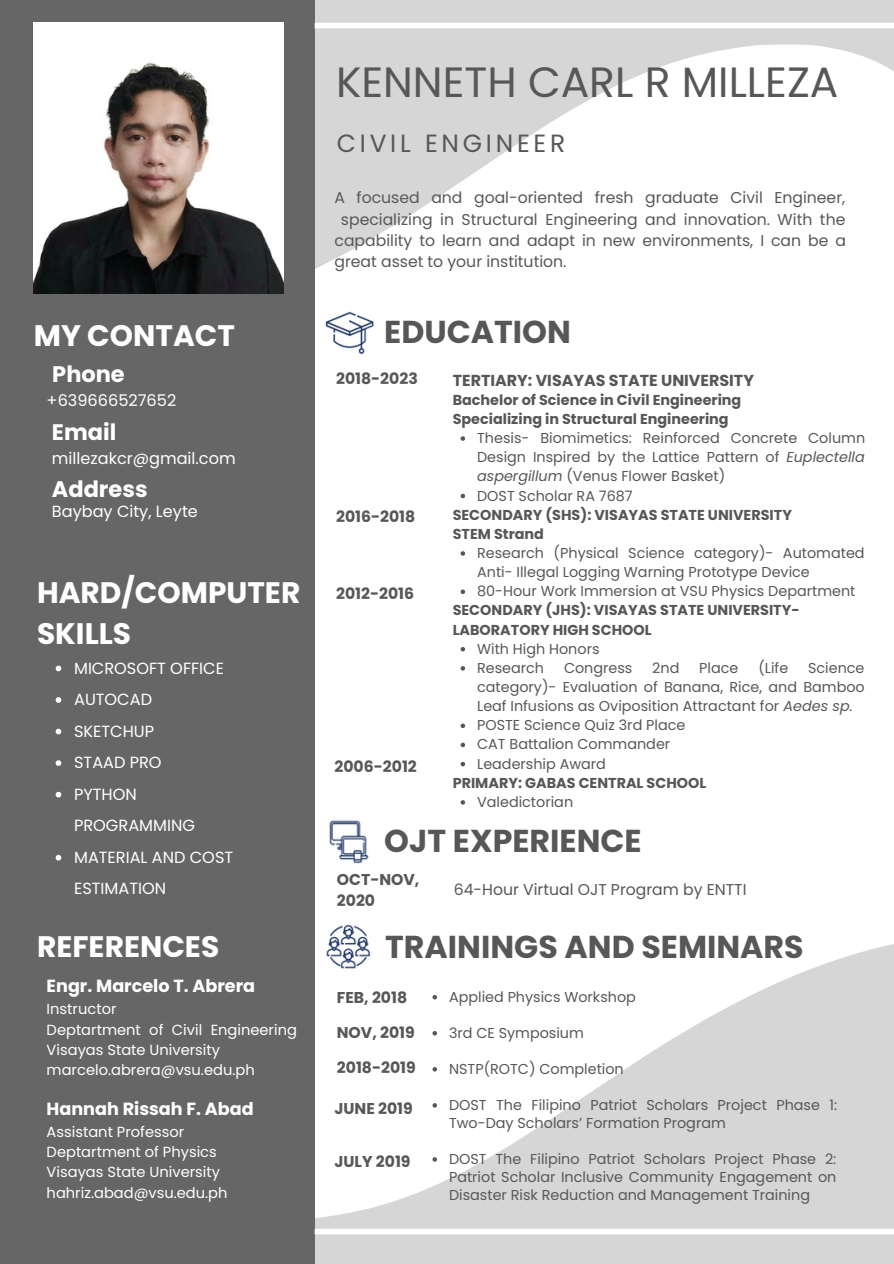
<style>
.page{position:relative;width:894px;height:1264px;background:#fff}
.page>*{position:absolute;margin:0;border:0;box-sizing:border-box;transform-origin:0 0}
.t1{font:42.3px "Poppins";color:#595656}
.t2{font:700 31.65px "Poppins";color:#595656}
.t3{font:700 29.7px/40.5px "Poppins";color:#fff}
.t4{font:24.9px "Poppins";letter-spacing:.15em;color:#595656}
.t5{font:700 22.5px "Poppins";color:#fff}
.t6{font:700 17.55px "Poppins";color:#fff}
.t7{font:16.2px/31.5px "Poppins";color:#fff}
.t8{font:700 15.9px "Poppins";color:#595656}
.t9{font:15.6px "Poppins";color:#595656}
.t10{font:700 15.6px/21.5px "Poppins";color:#595656}
.t11{font:14.7px/20.2px "Poppins";color:#fff}
.t12{font:14.4px/19.2px "Poppins";color:#595656;text-align:justify}
.t13{font:700 14.4px/19.2px "Poppins";color:#595656}
.s1{font-style:italic}
</style>
<div class="page">
<svg style="left:314px;top:938px;width:579px;height:325px;fill:#d6d6d6"></svg>
<svg style="left:314px;top:0;width:579px;height:325px"></svg>
<div style="left:0;top:0;width:314px;height:1263px;background:#666"></div>
<img style="left:33px;top:23px;width:250px;height:270px">
<div style="left:314px;top:23px;width:579px;height:5px;background:#fff"></div>
<div style="left:314px;top:1228px;width:579px;height:6px;background:#fff"></div>
<img style="left:319px;top:311px;width:60px;height:44px">
<img style="left:329px;top:820px;width:40px;height:44px">
<img style="left:320px;top:924px;width:59px;height:52px">
<svg style="left:460px;top:436px;width:5px;height:5px"></svg>
<svg style="left:460px;top:494px;width:5px;height:4px"></svg>
<svg style="left:460px;top:551px;width:5px;height:4px"></svg>
<svg style="left:460px;top:589px;width:5px;height:5px"></svg>
<svg style="left:460px;top:647px;width:5px;height:4px"></svg>
<svg style="left:460px;top:666px;width:5px;height:4px"></svg>
<svg style="left:460px;top:723px;width:5px;height:5px"></svg>
<svg style="left:460px;top:742px;width:5px;height:5px"></svg>
<svg style="left:460px;top:761px;width:5px;height:5px"></svg>
<svg style="left:460px;top:800px;width:5px;height:4px"></svg>
<svg style="left:56px;top:665px;width:5px;height:6px"></svg>
<svg style="left:56px;top:697px;width:5px;height:5px"></svg>
<svg style="left:56px;top:728px;width:5px;height:6px"></svg>
<svg style="left:56px;top:760px;width:5px;height:6px"></svg>
<svg style="left:56px;top:791px;width:5px;height:6px"></svg>
<svg style="left:56px;top:854px;width:5px;height:6px"></svg>
<svg style="left:432px;top:994px;width:5px;height:5px"></svg>
<svg style="left:432px;top:1031px;width:5px;height:4px"></svg>
<svg style="left:432px;top:1067px;width:5px;height:4px"></svg>
<svg style="left:432px;top:1103px;width:5px;height:4px"></svg>
<svg style="left:432px;top:1157px;width:5px;height:4px"></svg>
<p class="t3" style="left:34px;top:315px;width:202px">MY CONTACT</p>
<p class="t5" style="left:52px;top:359px;width:74px">Phone</p>
<p class="t5" style="left:52px;top:416px;width:66px">Email</p>
<p class="t7" style="left:47px;top:385px;width:131px">+639666527652</p>
<p class="t7" style="left:52px;top:442px;width:185px">millezakcr@gmail.com</p>
<p class="t7" style="left:52px;top:495px;width:147px">Baybay City, Leyte</p>
<p class="t5" style="left:52px;top:473px;width:97px">Address</p>
<p class="t3" style="left:37px;top:572px;width:265px">HARD/COMPUTER<br>SKILLS</p>
<p class="t7" style="left:74px;top:652px;width:151px">MICROSOFT OFFICE</p>
<p class="t7" style="left:74px;top:683px;width:79px">AUTOCAD</p>
<p class="t7" style="left:74px;top:715px;width:81px">SKETCHUP</p>
<p class="t7" style="left:74px;top:746px;width:89px">STAAD PRO</p>
<p class="t7" style="left:74px;top:778px;width:122px">PYTHON<br>PROGRAMMING</p>
<p class="t7" style="left:74px;top:841px;width:160px">MATERIAL AND COST<br>ESTIMATION</p>
<p class="t3" style="left:37px;top:926px;width:184px">REFERENCES</p>
<p class="t6" style="left:47px;top:973px;width:210px">Engr. Marcelo T. Abrera</p>
<p class="t11" style="left:47px;top:999px;width:71px">Instructor</p>
<p class="t11" style="left:47px;top:1019px;width:252px">Deptartment of Civil Engineering<br>Visayas State University</p>
<p class="t11" style="left:47px;top:1059px;width:209px">marcelo.abrera@vsu.edu.ph</p>
<p class="t6" style="left:47px;top:1096px;width:208px">Hannah Rissah F. Abad</p>
<p class="t11" style="left:47px;top:1121px;width:139px">Assistant Professor</p>
<p class="t11" style="left:47px;top:1141px;width:172px">Deptartment of Physics</p>
<p class="t11" style="left:47px;top:1162px;width:175px">Visayas State University</p>
<p class="t11" style="left:47px;top:1182px;width:182px">hahriz.abad@vsu.edu.ph</p>
<p class="t1" style="left:336px;top:52px;width:504px">KENNETH CARL R MILLEZA</p>
<p class="t4" style="left:337px;top:125px;width:230px">CIVIL ENGINEER</p>
<p class="t9" style="left:334px;top:187px;width:512px">A focused and goal-oriented fresh graduate Civil Engineer,</p>
<p class="t9" style="left:341px;top:208px;width:506px">specializing in Structural Engineering and innovation. With the</p>
<p class="t9" style="left:334px;top:229px;width:513px">capability to learn and adapt in new environments, I can be a</p>
<p class="t9" style="left:334px;top:251px;width:233px">great asset to your institution.</p>
<p class="t2" style="left:384px;top:310px;width:188px">EDUCATION</p>
<p class="t10" style="left:336px;top:368px;width:83px">2018-2023</p>
<p class="t10" style="left:336px;top:506px;width:81px">2016-2018</p>
<p class="t10" style="left:336px;top:583px;width:79px">2012-2016</p>
<p class="t10" style="left:334px;top:755px;width:84px">2006-2012</p>
<p class="t8" style="left:452px;top:369px;width:303px">TERTIARY: VISAYAS STATE UNIVERSITY</p>
<p class="t13" style="left:452px;top:390px;width:290px">Bachelor of Science in Civil Engineering</p>
<p class="t13" style="left:452px;top:409px;width:277px">Specializing in Structural Engineering</p>
<p class="t12" style="left:477px;top:428px;width:389px">Thesis- Biomimetics: Reinforced Concrete Column Design Inspired by the Lattice Pattern of <span class="s1">Euplectella aspergillum</span> (Venus Flower Basket)</p>
<p class="t12" style="left:477px;top:486px;width:157px">DOST Scholar RA 7687</p>
<p class="t13" style="left:452px;top:505px;width:340px">SECONDARY (SHS): VISAYAS STATE UNIVERSITY</p>
<p class="t13" style="left:452px;top:524px;width:93px">STEM Strand</p>
<p class="t12" style="left:477px;top:543px;width:389px">Research (Physical Science category)- Automated<br>Anti- Illegal Logging Warning Prototype Device</p>
<p class="t12" style="left:477px;top:581px;width:380px">80-Hour Work Immersion at VSU Physics Department</p>
<p class="t13" style="left:452px;top:600px;width:348px">SECONDARY (JHS): VISAYAS STATE UNIVERSITY-<br>LABORATORY HIGH SCHOOL</p>
<p class="t12" style="left:477px;top:639px;width:124px">With High Honors</p>
<p class="t12" style="left:477px;top:658px;width:68px">Research</p>
<p class="t12" style="left:564px;top:658px;width:70px">Congress</p>
<p class="t12" style="left:652px;top:658px;width:29px">2nd</p>
<p class="t12" style="left:699px;top:658px;width:41px">Place</p>
<p class="t12" style="left:758px;top:658px;width:31px">(Life</p>
<p class="t12" style="left:477px;top:658px;width:389px;text-indent:331px">Science category)- Evaluation of Banana, Rice, and Bamboo Leaf Infusions as Oviposition Attractant for <span class="s1">Aedes sp.</span></p>
<p class="t12" style="left:477px;top:715px;width:210px">POSTE Science Quiz 3rd Place</p>
<p class="t12" style="left:477px;top:734px;width:194px">CAT Battalion Commander</p>
<p class="t12" style="left:477px;top:754px;width:130px">Leadership Award</p>
<p class="t12" style="left:477px;top:792px;width:97px">Valedictorian</p>
<p class="t13" style="left:452px;top:773px;width:255px">PRIMARY: GABAS CENTRAL SCHOOL</p>
<p class="t2" style="left:384px;top:818px;width:259px">OJT EXPERIENCE</p>
<p class="t10" style="left:337px;top:868px;width:84px">OCT-NOV,<br>2020</p>
<p class="t2" style="left:385px;top:925px;width:420px">TRAININGS AND SEMINARS</p>
<p class="t12" style="left:449px;top:987px;width:188px">Applied Physics Workshop</p>
<p class="t12" style="left:449px;top:1023px;width:136px">3rd CE Symposium</p>
<p class="t12" style="left:449px;top:1059px;width:176px">NSTP(ROTC) Completion</p>
<p class="t12" style="left:449px;top:1095px;width:389px;line-height:18px">DOST The Filipino Patriot Scholars Project Phase 1:<br>Two-Day Scholars’ Formation Program</p>
<p class="t12" style="left:449px;top:1149px;width:389px;line-height:18px">DOST The Filipino Patriot Scholars Project Phase 2:<br>Patriot Scholar Inclusive Community Engagement on Disaster Risk Reduction and Management Training</p>
<p class="t9" style="left:453px;top:879px;width:294px">64-Hour Virtual OJT Program by ENTTI</p>
<p class="t10" style="left:337px;top:986px;width:72px">FEB, 2018</p>
<p class="t10" style="left:337px;top:1022px;width:79px">NOV, 2019</p>
<p class="t10" style="left:337px;top:1057px;width:80px">2018-2019</p>
<p class="t10" style="left:334px;top:1098px;width:80px">JUNE 2019</p>
<p class="t10" style="left:334px;top:1150px;width:77px">JULY 2019</p>
</div>
